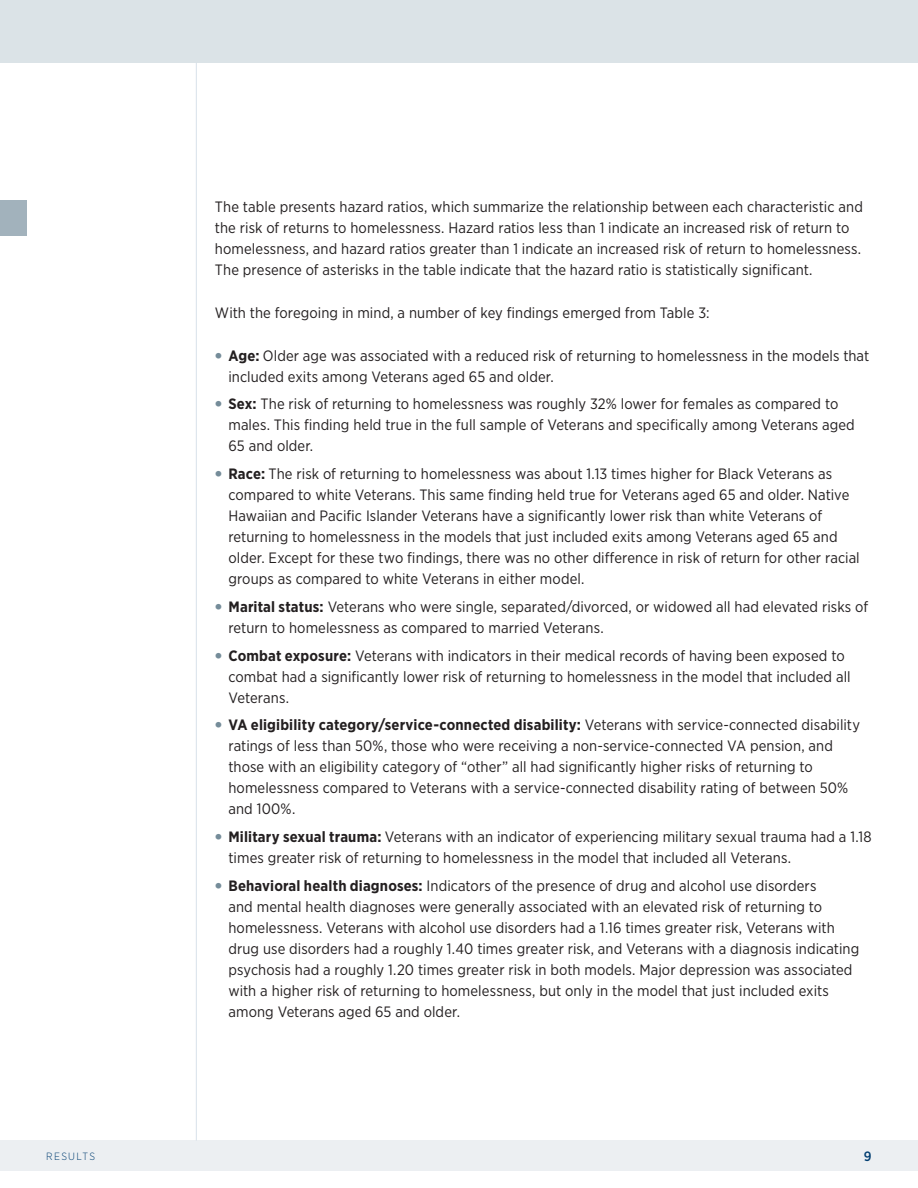
<style>
.page{position:relative;width:918px;height:1188px;background:#fff}
.page>*{position:absolute;margin:0;border:0;box-sizing:border-box;transform-origin:0 0}
.t1{font:15px/21px "Gotham Narrow";letter-spacing:.005em;color:#231f20}
.t2{font:500 13.5px "Gotham Narrow";color:#003d71}
.t3{font:300 10.5px "Gotham Narrow";letter-spacing:.12em;color:#003d71}
.s1{font-family:"Gotham Ultra";color:#758c99}
.s2{font-weight:700}
</style>
<div class="page">
<div style="left:0;top:1140px;width:918px;height:31px;background:#eceff2"></div>
<div style="left:0;top:0;width:918px;height:63px;background:#dbe3e7"></div>
<div style="left:0;top:200px;width:26px;height:36px;background:#a2b2bc"></div>
<hr style="left:196px;top:63px;width:1px;height:1077px;background:#5d83a8">
<p class="t3" style="left:46px;top:1150px;width:50px">RESULTS</p>
<p class="t1" style="left:215px;top:196px;width:649px">The table presents hazard ratios, which summarize the relationship between each characteristic and the risk of returns to homelessness. Hazard ratios less than 1 indicate an increased risk of return to homelessness, and hazard ratios greater than 1 indicate an increased risk of return to homelessness.<br>The presence of asterisks in the table indicate that the hazard ratio is statistically significant.</p>
<p class="t1" style="left:215px;top:302px;width:496px">With the foregoing in mind, a number of key findings emerged from Table 3:</p>
<p class="t1" style="left:228px;top:345px;width:642px;text-indent:-14px"><span class="s1">•</span> <span class="s2">Age:</span> Older age was associated with a reduced risk of returning to homelessness in the models that included exits among Veterans aged 65 and older.</p>
<p class="t1" style="left:228px;top:393px;width:628px;text-indent:-14px"><span class="s1">•</span> <span class="s2">Sex:</span> The risk of returning to homelessness was roughly 32% lower for females as compared to males. This finding held true in the full sample of Veterans and specifically among Veterans aged<br>65 and older.</p>
<p class="t1" style="left:228px;top:463px;width:633px;text-indent:-14px"><span class="s1">•</span> <span class="s2">Race:</span> The risk of returning to homelessness was about 1.13 times higher for Black Veterans as compared to white Veterans. This same finding held true for Veterans aged 65 and older. Native Hawaiian and Pacific Islander Veterans have a significantly lower risk than white Veterans of returning to homelessness in the models that just included exits among Veterans aged 65 and older. Except for these two findings, there was no other difference in risk of return for other racial groups as compared to white Veterans in either model.</p>
<p class="t1" style="left:228px;top:596px;width:641px;text-indent:-14px"><span class="s1">•</span> <span class="s2">Marital status:</span> Veterans who were single, separated/divorced, or widowed all had elevated risks of return to homelessness as compared to married Veterans.</p>
<p class="t1" style="left:228px;top:645px;width:624px;text-indent:-14px"><span class="s1">•</span> <span class="s2">Combat exposure:</span> Veterans with indicators in their medical records of having been exposed to combat had a significantly lower risk of returning to homelessness in the model that included all<br>Veterans.</p>
<p class="t1" style="left:228px;top:714px;width:633px;text-indent:-14px"><span class="s1">•</span> <span class="s2">VA eligibility category/service-connected disability:</span> Veterans with service-connected disability ratings of less than 50%, those who were receiving a non-service-connected VA pension, and those with an eligibility category of “other” all had significantly higher risks of returning to homelessness compared to Veterans with a service-connected disability rating of between 50% and 100%.</p>
<p class="t1" style="left:228px;top:826px;width:645px;text-indent:-14px"><span class="s1">•</span> <span class="s2">Military sexual trauma:</span> Veterans with an indicator of experiencing military sexual trauma had a 1.18 times greater risk of returning to homelessness in the model that included all Veterans.</p>
<p class="t1" style="left:228px;top:875px;width:632px;text-indent:-14px"><span class="s1">•</span> <span class="s2">Behavioral health diagnoses:</span> Indicators of the presence of drug and alcohol use disorders<br>and mental health diagnoses were generally associated with an elevated risk of returning to homelessness. Veterans with alcohol use disorders had a 1.16 times greater risk, Veterans with drug use disorders had a roughly 1.40 times greater risk, and Veterans with a diagnosis indicating psychosis had a roughly 1.20 times greater risk in both models. Major depression was associated with a higher risk of returning to homelessness, but only in the model that just included exits among Veterans aged 65 and older.</p>
<p class="t2" style="left:864px;top:1148px;width:9px">9</p>
</div>
